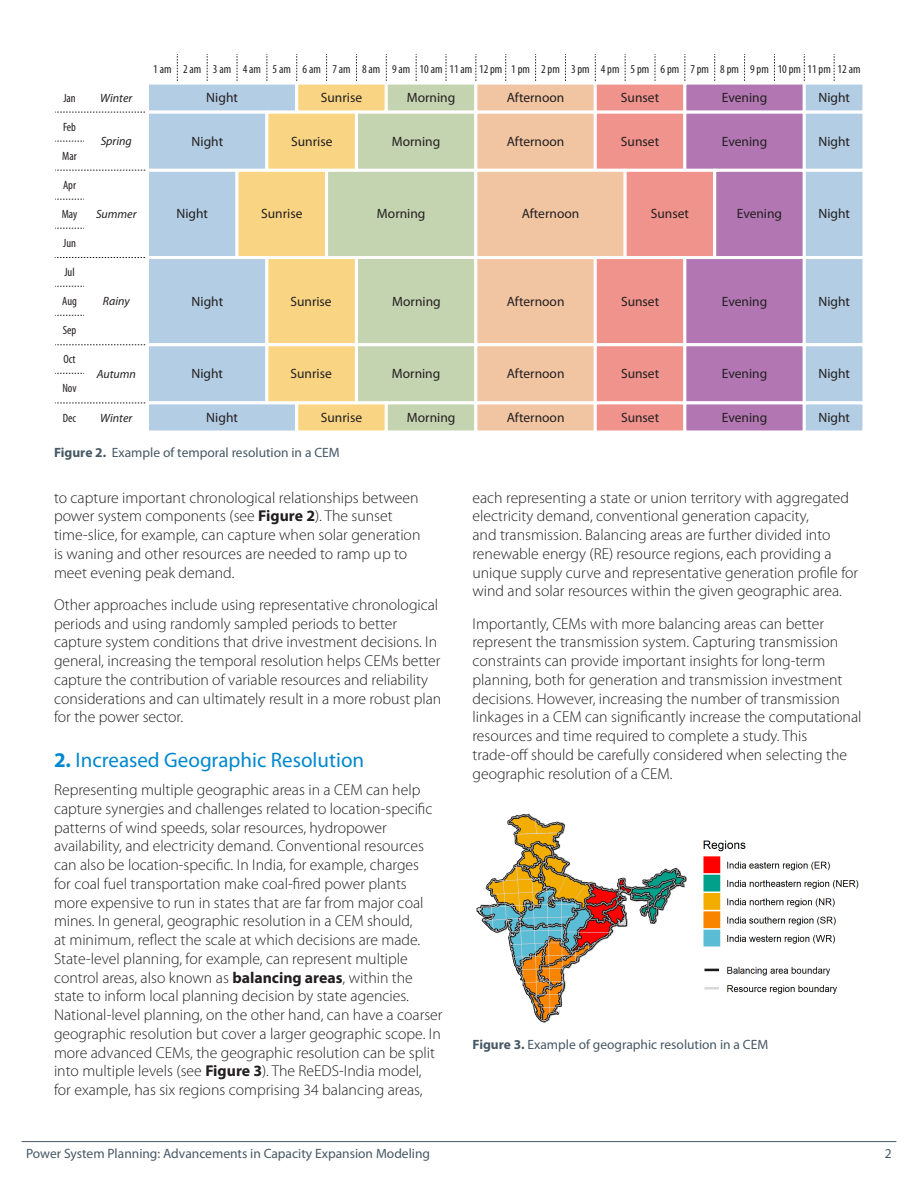
<style>
.page{position:relative;width:918px;height:1188px;background:#fff}
.page>*{position:absolute;margin:0;border:0;box-sizing:border-box;transform-origin:0 0}
.t1{font:21px "Myriad Pro";color:#0088ce}
.Body_L1{font:300 15.75px/18.8px "Myriad Pro";color:#231f20}
.t2{font:13.5px "Myriad Pro";color:#231f20}
.Image_Caption{font:13.5px "Myriad Pro";color:#475865}
.t3{font:condensed 12px "Myriad Pro";color:#231f20}
.t4{font:italic 12px "Myriad Pro";color:#231f20}
.s1{font-weight:700}
</style>
<div class="page">
<img style="left:476px;top:813px;width:383px;height:210px">
<svg style="left:55px;top:54px;width:808px;height:377px"></svg>
<hr style="left:22px;top:1141px;width:874px;height:1px;background:#475865">
<p class="t3" style="left:63px;top:90px;width:14px">Jan</p>
<p class="t4" style="left:100px;top:90px;width:33px">Winter</p>
<p class="t3" style="left:63px;top:120px;width:15px">Feb</p>
<p class="t3" style="left:62px;top:149px;width:16px">Mar</p>
<p class="t3" style="left:63px;top:178px;width:14px">Apr</p>
<p class="t3" style="left:62px;top:207px;width:17px">May</p>
<p class="t3" style="left:63px;top:236px;width:14px">Jun</p>
<p class="t3" style="left:64px;top:265px;width:12px">Jul</p>
<p class="t3" style="left:62px;top:294px;width:16px">Aug</p>
<p class="t3" style="left:63px;top:323px;width:15px">Sep</p>
<p class="t3" style="left:63px;top:352px;width:14px">Oct</p>
<p class="t3" style="left:62px;top:381px;width:16px">Nov</p>
<p class="t3" style="left:63px;top:410px;width:15px">Dec</p>
<p class="t4" style="left:101px;top:134px;width:33px">Spring</p>
<p class="t4" style="left:96px;top:207px;width:42px">Summer</p>
<p class="t4" style="left:103px;top:294px;width:28px">Rainy</p>
<p class="t4" style="left:97px;top:366px;width:41px">Autumn</p>
<p class="t4" style="left:100px;top:410px;width:33px">Winter</p>
<p class="t3" style="left:153px;top:61px;width:709px">1 am 2 am 3 am 4 am 5 am 6 am 7 am 8 am 9 am 10 am 11 am 12 pm 1 pm 2 pm 3 pm 4 pm 5 pm 6 pm 7 pm 8 pm 9 pm 10 pm 11 pm 12 am</p>
<p class="t2" style="left:206px;top:89px;width:33px">Night</p>
<p class="t2" style="left:321px;top:89px;width:43px">Sunrise</p>
<p class="t2" style="left:407px;top:89px;width:50px">Morning</p>
<p class="t2" style="left:507px;top:89px;width:59px">Afternoon</p>
<p class="t2" style="left:621px;top:89px;width:40px">Sunset</p>
<p class="t2" style="left:722px;top:89px;width:47px">Evening</p>
<p class="t2" style="left:818px;top:89px;width:33px">Night</p>
<p class="t2" style="left:192px;top:133px;width:33px">Night</p>
<p class="t2" style="left:291px;top:133px;width:43px">Sunrise</p>
<p class="t2" style="left:392px;top:133px;width:50px">Morning</p>
<p class="t2" style="left:507px;top:133px;width:59px">Afternoon</p>
<p class="t2" style="left:621px;top:133px;width:40px">Sunset</p>
<p class="t2" style="left:722px;top:133px;width:47px">Evening</p>
<p class="t2" style="left:818px;top:133px;width:33px">Night</p>
<p class="t2" style="left:176px;top:206px;width:33px">Night</p>
<p class="t2" style="left:261px;top:206px;width:43px">Sunrise</p>
<p class="t2" style="left:377px;top:206px;width:50px">Morning</p>
<p class="t2" style="left:522px;top:206px;width:59px">Afternoon</p>
<p class="t2" style="left:651px;top:206px;width:40px">Sunset</p>
<p class="t2" style="left:737px;top:206px;width:47px">Evening</p>
<p class="t2" style="left:818px;top:206px;width:33px">Night</p>
<p class="t2" style="left:192px;top:293px;width:33px">Night</p>
<p class="t2" style="left:290px;top:293px;width:43px">Sunrise</p>
<p class="t2" style="left:392px;top:293px;width:50px">Morning</p>
<p class="t2" style="left:507px;top:293px;width:59px">Afternoon</p>
<p class="t2" style="left:621px;top:293px;width:40px">Sunset</p>
<p class="t2" style="left:722px;top:293px;width:47px">Evening</p>
<p class="t2" style="left:818px;top:293px;width:33px">Night</p>
<p class="t2" style="left:191px;top:366px;width:33px">Night</p>
<p class="t2" style="left:291px;top:366px;width:43px">Sunrise</p>
<p class="t2" style="left:392px;top:366px;width:50px">Morning</p>
<p class="t2" style="left:507px;top:366px;width:59px">Afternoon</p>
<p class="t2" style="left:621px;top:366px;width:40px">Sunset</p>
<p class="t2" style="left:722px;top:366px;width:47px">Evening</p>
<p class="t2" style="left:818px;top:366px;width:33px">Night</p>
<p class="t2" style="left:206px;top:409px;width:33px">Night</p>
<p class="t2" style="left:321px;top:409px;width:43px">Sunrise</p>
<p class="t2" style="left:407px;top:409px;width:50px">Morning</p>
<p class="t2" style="left:507px;top:409px;width:59px">Afternoon</p>
<p class="t2" style="left:621px;top:409px;width:40px">Sunset</p>
<p class="t2" style="left:722px;top:409px;width:47px">Evening</p>
<p class="t2" style="left:818px;top:409px;width:33px">Night</p>
<p class="Image_Caption" style="left:54px;top:444px;width:287px"><span class="s1">Figure 2.</span> Example of temporal resolution in a CEM</p>
<p class="Body_L1" style="left:54px;top:488px;width:368px">to capture important chronological relationships between power system components (see <span class="s1">Figure 2</span>). The sunset time-slice, for example, can capture when solar generation is waning and other resources are needed to ramp up to meet evening peak demand.</p>
<p class="Body_L1" style="left:54px;top:595px;width:389px">Other approaches include using representative chronological periods and using randomly sampled periods to better capture system conditions that drive investment decisions. In general, increasing the temporal resolution helps CEMs better capture the contribution of variable resources and reliability considerations and can ultimately result in a more robust plan for the power sector.</p>
<h2 class="t1" style="left:54px;top:747px;width:312px"><span class="s1">2.</span> Increased Geographic Resolution</h2>
<p class="Body_L1" style="left:54px;top:780px;width:390px">Representing multiple geographic areas in a CEM can help capture synergies and challenges related to location-specific patterns of wind speeds, solar resources, hydropower availability, and electricity demand. Conventional resources can also be location-specific. In India, for example, charges<br>for coal fuel transportation make coal-fired power plants more expensive to run in states that are far from major coal mines. In general, geographic resolution in a CEM should,<br>at minimum, reflect the scale at which decisions are made.<br>State-level planning, for example, can represent multiple control areas, also known as <span class="s1">balancing areas</span>, within the state to inform local planning decision by state agencies.<br>National-level planning, on the other hand, can have a coarser geographic resolution but cover a larger geographic scope. In more advanced CEMs, the geographic resolution can be split into multiple levels (see <span class="s1">Figure 3</span>). The ReEDS-India model, for example, has six regions comprising 34 balancing areas,</p>
<p class="Body_L1" style="left:472px;top:488px;width:387px">each representing a state or union territory with aggregated electricity demand, conventional generation capacity,<br>and transmission. Balancing areas are further divided into renewable energy (RE) resource regions, each providing a unique supply curve and representative generation profile for wind and solar resources within the given geographic area.</p>
<p class="Body_L1" style="left:472px;top:614px;width:391px">Importantly, CEMs with more balancing areas can better represent the transmission system. Capturing transmission constraints can provide important insights for long-term planning, both for generation and transmission investment decisions. However, increasing the number of transmission linkages in a CEM can significantly increase the computational resources and time required to complete a study. This trade-off should be carefully considered when selecting the geographic resolution of a CEM.</p>
<p class="Image_Caption" style="left:472px;top:1036px;width:297px"><span class="s1">Figure 3.</span> Example of geographic resolution in a CEM</p>
<p class="Image_Caption" style="left:26px;top:1145px;width:406px">Power System Planning: Advancements in Capacity Expansion Modeling</p>
<p class="Image_Caption" style="left:885px;top:1145px;width:8px">2</p>
</div>
